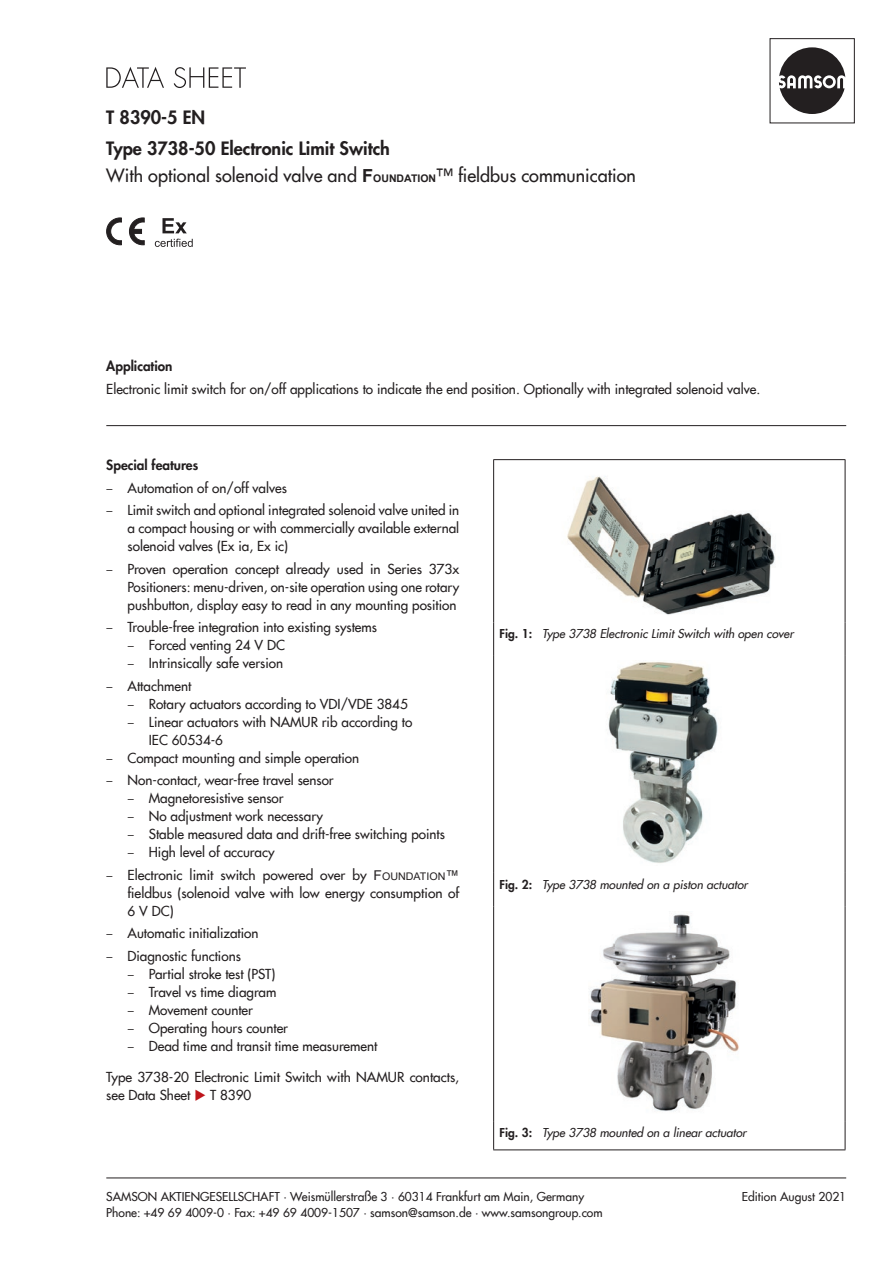
<style>
.page{position:relative;width:893px;height:1263px;background:#fff}
.page>*{position:absolute;margin:0;border:0;box-sizing:border-box;transform-origin:0 0}
.t1{font:500 18px/27px "Futura Com";color:#231f20}
.t2{font:800 18px "Futura Com";color:#231f20}
.t3{font:500 13.5px/18px "Futura Com";color:#231f20;text-align:justify}
.t4{font:800 13.5px "Futura Com";color:#231f20}
.t5{font:500 12px/16.5px "Futura Com";color:#231f20}
.t6{font:italic 500 12px "Futura Com";color:#231f20}
.s1{font-weight:800}
.s2{font-family:"Arial";font-weight:700}
.s3{font-family:"Arial";font-weight:700;font-size:10.5px}
.s4{font-family:"Myriad Pro";font-weight:400}
.s5{font-family:"Arial";font-weight:400}
.s6{font-family:"Arial";font-weight:400;font-size:10.5px}
.s7{color:#be151b}
.s8{font-weight:800;font-style:normal}
</style>
<div class="page">
<hr style="left:493px;top:459px;width:352px;height:1px;background:#231f20">
<hr style="left:493px;top:460px;width:1px;height:163px;background:#231f20">
<hr style="left:845px;top:460px;width:1px;height:163px;background:#231f20">
<hr style="left:493px;top:623px;width:1px;height:33px;background:#231f20">
<hr style="left:845px;top:623px;width:1px;height:33px;background:#231f20">
<hr style="left:493px;top:656px;width:1px;height:217px;background:#231f20">
<hr style="left:845px;top:656px;width:1px;height:217px;background:#231f20">
<hr style="left:493px;top:873px;width:1px;height:33px;background:#231f20">
<hr style="left:845px;top:873px;width:1px;height:33px;background:#231f20">
<hr style="left:493px;top:906px;width:1px;height:215px;background:#231f20">
<hr style="left:845px;top:906px;width:1px;height:215px;background:#231f20">
<svg style="left:493px;top:1121px;width:1px;height:28px"></svg>
<svg style="left:845px;top:1121px;width:1px;height:28px"></svg>
<hr style="left:493px;top:1149px;width:352px;height:1px;background:#231f20">
<img style="left:567px;top:476px;width:208px;height:139px">
<img style="left:608px;top:662px;width:110px;height:201px">
<img style="left:590px;top:913px;width:149px;height:198px">
<svg style="left:106px;top:67px;width:140px;height:21px"></svg>
<svg style="left:162px;top:218px;width:25px;height:15px"></svg>
<svg style="left:155px;top:239px;width:38px;height:8px"></svg>
<svg style="left:107px;top:218px;width:14px;height:27px"></svg>
<svg style="left:129px;top:218px;width:15px;height:27px"></svg>
<hr style="left:131px;top:229px;width:11px;height:4px;background:#231f20">
<div style="left:770px;top:38px;width:85px;height:85px;border:1px solid #231f20"></div>
<svg style="left:779px;top:47px;width:66px;height:67px"></svg>
<hr style="left:106px;top:425px;width:740px;height:1px;background:#231f20">
<hr style="left:106px;top:1177px;width:740px;height:1px;background:#231f20">
<h1 class="t2" style="left:106px;top:103px;width:100px">T 8390-5 EN</h1>
<h1 class="t1" style="left:106px;top:134px;width:531px"><span class="s1">Type 3738-50 Electronic Limit Switch<br></span>With optional solenoid valve and <span class="s2">F</span><span class="s3">OUNDATION</span>™ fieldbus communication</h1>
<p class="t4" style="left:106px;top:356px;width:68px">Application</p>
<p class="t3" style="left:106px;top:379px;width:655px">Electronic limit switch for on/off applications to indicate the end position. Optionally with integrated solenoid valve.</p>
<p class="t4" style="left:106px;top:455px;width:93px">Special features</p>
<p class="t3" style="left:106px;top:478px;width:182px"><span class="s4">–</span> Automation of on/off valves</p>
<p class="t3" style="left:128px;top:501px;width:333px;text-indent:-21px"><span class="s4">–</span> Limit switch and optional integrated solenoid valve united in a compact housing or with commercially available external solenoid valves (Ex ia, Ex ic)</p>
<p class="t3" style="left:128px;top:559px;width:333px;text-indent:-21px"><span class="s4">–</span> Proven operation concept already used in Series 373x Positioners: menu-driven, on-site operation using one rotary pushbutton, display easy to read in any mounting position</p>
<p class="t3" style="left:106px;top:618px;width:272px"><span class="s4">–</span> Trouble-free integration into existing systems</p>
<p class="t3" style="left:128px;top:636px;width:159px"><span class="s4">–</span> Forced venting 24 V DC</p>
<p class="t3" style="left:128px;top:654px;width:157px"><span class="s4">–</span> Intrinsically safe version</p>
<p class="t3" style="left:106px;top:676px;width:87px"><span class="s4">–</span> Attachment</p>
<p class="t3" style="left:128px;top:694px;width:282px"><span class="s4">–</span> Rotary actuators according to VDI/VDE 3845</p>
<p class="t3" style="left:149px;top:712px;width:265px;text-indent:-21px"><span class="s4">–</span> Linear actuators with NAMUR rib according to<br>IEC 60534-6</p>
<p class="t3" style="left:106px;top:748px;width:254px"><span class="s4">–</span> Compact mounting and simple operation</p>
<p class="t3" style="left:106px;top:771px;width:229px"><span class="s4">–</span> Non-contact, wear-free travel sensor</p>
<p class="t3" style="left:128px;top:789px;width:158px"><span class="s4">–</span> Magnetoresistive sensor</p>
<p class="t3" style="left:128px;top:807px;width:197px"><span class="s4">–</span> No adjustment work necessary</p>
<p class="t3" style="left:128px;top:825px;width:319px"><span class="s4">–</span> Stable measured data and drift-free switching points</p>
<p class="t3" style="left:128px;top:843px;width:148px"><span class="s4">–</span> High level of accuracy</p>
<p class="t3" style="left:128px;top:865px;width:333px;text-indent:-21px"><span class="s4">–</span> Electronic limit switch powered over by <span class="s5">F</span><span class="s6">OUNDATION</span><span class="s5">™ </span>fieldbus (solenoid valve with low energy consumption of 6 V DC)</p>
<p class="t3" style="left:106px;top:924px;width:154px"><span class="s4">–</span> Automatic initialization</p>
<p class="t3" style="left:106px;top:946px;width:136px"><span class="s4">–</span> Diagnostic functions</p>
<p class="t3" style="left:128px;top:964px;width:149px"><span class="s4">–</span> Partial stroke test (PST)</p>
<p class="t3" style="left:128px;top:982px;width:150px"><span class="s4">–</span> Travel vs time diagram</p>
<p class="t3" style="left:128px;top:1000px;width:127px"><span class="s4">–</span> Movement counter</p>
<p class="t3" style="left:128px;top:1018px;width:162px"><span class="s4">–</span> Operating hours counter</p>
<p class="t3" style="left:128px;top:1036px;width:251px"><span class="s4">–</span> Dead time and transit time measurement</p>
<p class="t3" style="left:106px;top:1068px;width:354px">Type 3738-20 Electronic Limit Switch with NAMUR contacts, see Data Sheet <span class="s7">◆</span> T 8390</p>
<p class="t6" style="left:500px;top:625px;width:295px"><span class="s8">Fig. 1:</span> Type 3738 Electronic Limit Switch with open cover</p>
<p class="t6" style="left:500px;top:875px;width:250px"><span class="s8">Fig. 2:</span> Type 3738 mounted on a piston actuator</p>
<p class="t6" style="left:500px;top:1124px;width:248px"><span class="s8">Fig. 3:</span> Type 3738 mounted on a linear actuator</p>
<p class="t5" style="left:106px;top:1187px;width:498px">SAMSON AKTIENGESELLSCHAFT · Weismüllerstraße 3 · 60314 Frankfurt am Main, Germany<br>Phone: +49 69 4009-0 · Fax: +49 69 4009-1507 · samson@samson.de · www.samsongroup.com</p>
<p class="t5" style="left:742px;top:1187px;width:106px">Edition August 2021</p>
</div>
